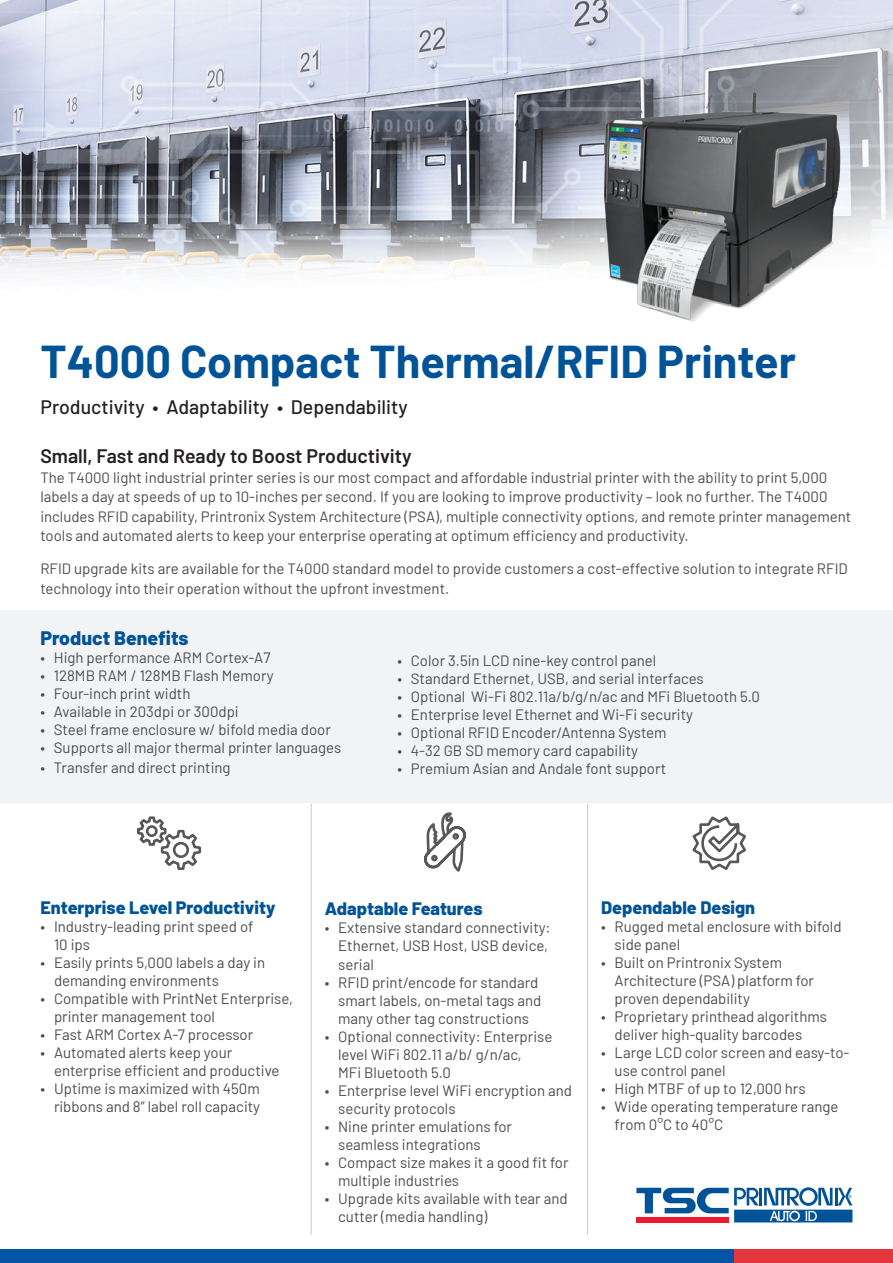
<style>
.page{position:relative;width:893px;height:1263px;background:#fff}
.page>*{position:absolute;margin:0;border:0;box-sizing:border-box;transform-origin:0 0}
.t1{font:700 45px "Barlow";color:#015398}
.t2{font:500 19.5px "Barlow";color:#231f20}
.t3{font:600 19.5px "Barlow";color:#231f20}
.t4{font:800 19.5px "Barlow";color:#015398}
.t5{font:800 18px "Barlow";color:#015398}
.t6{font:15px/18px "Barlow";color:#4b4c4d}
</style>
<div class="page">
<div style="left:0;top:611px;width:893px;height:192px;background:#f2f3f4"></div>
<hr style="left:311px;top:803px;width:1px;height:80px;background:#c7c8ca">
<hr style="left:311px;top:883px;width:1px;height:351px;background:#c7c8ca">
<hr style="left:587px;top:803px;width:1px;height:80px;background:#c7c8ca">
<hr style="left:587px;top:883px;width:1px;height:351px;background:#c7c8ca">
<svg style="left:137px;top:816px;width:65px;height:54px"></svg>
<svg style="left:692px;top:816px;width:54px;height:54px"></svg>
<svg style="left:424px;top:813px;width:42px;height:58px"></svg>
<svg style="left:0;top:0;width:893px;height:275px;background:#b5bac6"></svg>
<svg style="left:636px;top:1187px;width:216px;height:35px"></svg>
<div style="left:734px;top:1249px;width:159px;height:14px;background:#e1373d"></div>
<div style="left:0;top:1249px;width:734px;height:14px;background:#0154a6"></div>
<img style="left:572px;top:78px;width:294px;height:244px">
<h1 class="t1" style="left:40px;top:328px;width:757px">T4000 Compact Thermal/RFID Printer</h1>
<h2 class="t2" style="left:40px;top:393px;width:369px">Productivity • Adaptability • Dependability</h2>
<h2 class="t3" style="left:40px;top:442px;width:373px">Small, Fast and Ready to Boost Productivity</h2>
<p class="t6" style="left:40px;top:467px;width:812px;line-height:19.5px">The T4000 light industrial printer series is our most compact and affordable industrial printer with the ability to print 5,000 labels a day at speeds of up to 10-inches per second. If you are looking to improve productivity – look no further. The T4000 includes RFID capability, Printronix System Architecture (PSA), multiple connectivity options, and remote printer management tools and automated alerts to keep your enterprise operating at optimum efficiency and productivity.</p>
<p class="t6" style="left:40px;top:558px;width:809px;line-height:19.5px">RFID upgrade kits are available for the T4000 standard model to provide customers a cost-effective solution to integrate RFID technology into their operation without the upfront investment.</p>
<h2 class="t4" style="left:40px;top:623px;width:150px">Product Benefits</h2>
<p class="t6" style="left:40px;top:647px;width:232px">• High performance ARM Cortex-A7</p>
<p class="t6" style="left:40px;top:665px;width:235px">• 128MB RAM / 128MB Flash Memory</p>
<p class="t6" style="left:40px;top:683px;width:152px">• Four-inch print width</p>
<p class="t6" style="left:40px;top:701px;width:200px">• Available in 203dpi or 300dpi</p>
<p class="t6" style="left:40px;top:719px;width:292px">• Steel frame enclosure w/ bifold media door</p>
<p class="t6" style="left:40px;top:737px;width:303px">• Supports all major thermal printer languages</p>
<p class="t6" style="left:40px;top:757px;width:192px">• Transfer and direct printing</p>
<p class="t6" style="left:397px;top:651px;width:260px">• Color 3.5in LCD nine-key control panel</p>
<p class="t6" style="left:397px;top:669px;width:308px">• Standard Ethernet, USB, and serial interfaces</p>
<p class="t6" style="left:397px;top:687px;width:364px">• Optional Wi-Fi 802.11a/b/g/n/ac and MFi Bluetooth 5.0</p>
<p class="t6" style="left:397px;top:705px;width:297px">• Enterprise level Ethernet and Wi-Fi security</p>
<p class="t6" style="left:397px;top:723px;width:271px">• Optional RFID Encoder/Antenna System</p>
<p class="t6" style="left:397px;top:741px;width:242px">• 4-32 GB SD memory card capability</p>
<p class="t6" style="left:397px;top:759px;width:270px">• Premium Asian and Andale font support</p>
<p class="t5" style="left:40px;top:894px;width:236px">Enterprise Level Productivity</p>
<p class="t6" style="left:54px;top:916px;width:201px;text-indent:-14px">• Industry-leading print speed of<br>10 ips</p>
<p class="t6" style="left:54px;top:952px;width:213px;text-indent:-14px">• Easily prints 5,000 labels a day in demanding environments</p>
<p class="t6" style="left:54px;top:988px;width:241px;text-indent:-14px">• Compatible with PrintNet Enterprise, printer management tool</p>
<p class="t6" style="left:40px;top:1024px;width:214px">• Fast ARM Cortex A-7 processor</p>
<p class="t6" style="left:54px;top:1042px;width:227px;text-indent:-14px">• Automated alerts keep your enterprise efficient and productive</p>
<p class="t6" style="left:40px;top:1078px;width:221px;text-align:right">• Uptime is maximized with 450m ribbons and 8” label roll capacity</p>
<p class="t5" style="left:325px;top:895px;width:159px">Adaptable Features</p>
<p class="t6" style="left:338px;top:918px;width:214px;text-indent:-14px">• Extensive standard connectivity:<br>Ethernet, USB Host, USB device, serial</p>
<p class="t6" style="left:338px;top:972px;width:205px;text-indent:-14px">• RFID print/encode for standard smart labels, on-metal tags and many other tag constructions</p>
<p class="t6" style="left:338px;top:1026px;width:216px;text-indent:-14px">• Optional connectivity: Enterprise level WiFi 802.11 a/b/ g/n/ac,<br>MFi Bluetooth 5.0</p>
<p class="t6" style="left:338px;top:1080px;width:235px;text-indent:-14px">• Enterprise level WiFi encryption and security protocols</p>
<p class="t6" style="left:338px;top:1116px;width:175px;text-indent:-14px">• Nine printer emulations for seamless integrations</p>
<p class="t6" style="left:338px;top:1152px;width:232px;text-indent:-14px">• Compact size makes it a good fit for multiple industries</p>
<p class="t6" style="left:338px;top:1188px;width:231px;text-indent:-14px">• Upgrade kits available with tear and cutter (media handling)</p>
<p class="t5" style="left:601px;top:894px;width:156px">Dependable Design</p>
<p class="t6" style="left:615px;top:916px;width:228px;text-indent:-14px">• Rugged metal enclosure with bifold side panel</p>
<p class="t6" style="left:615px;top:952px;width:201px;text-indent:-14px">• Built on Printronix System<br>Architecture (PSA) platform for proven dependability</p>
<p class="t6" style="left:615px;top:1006px;width:214px;text-indent:-14px">• Proprietary printhead algorithms deliver high-quality barcodes</p>
<p class="t6" style="left:615px;top:1042px;width:236px;text-indent:-14px">• Large LCD color screen and easy-to&shy;use control panel</p>
<p class="t6" style="left:601px;top:1078px;width:206px">• High MTBF of up to 12,000 hrs</p>
<p class="t6" style="left:615px;top:1096px;width:225px;text-indent:-14px">• Wide operating temperature range from 0°C to 40°C</p>
</div>
